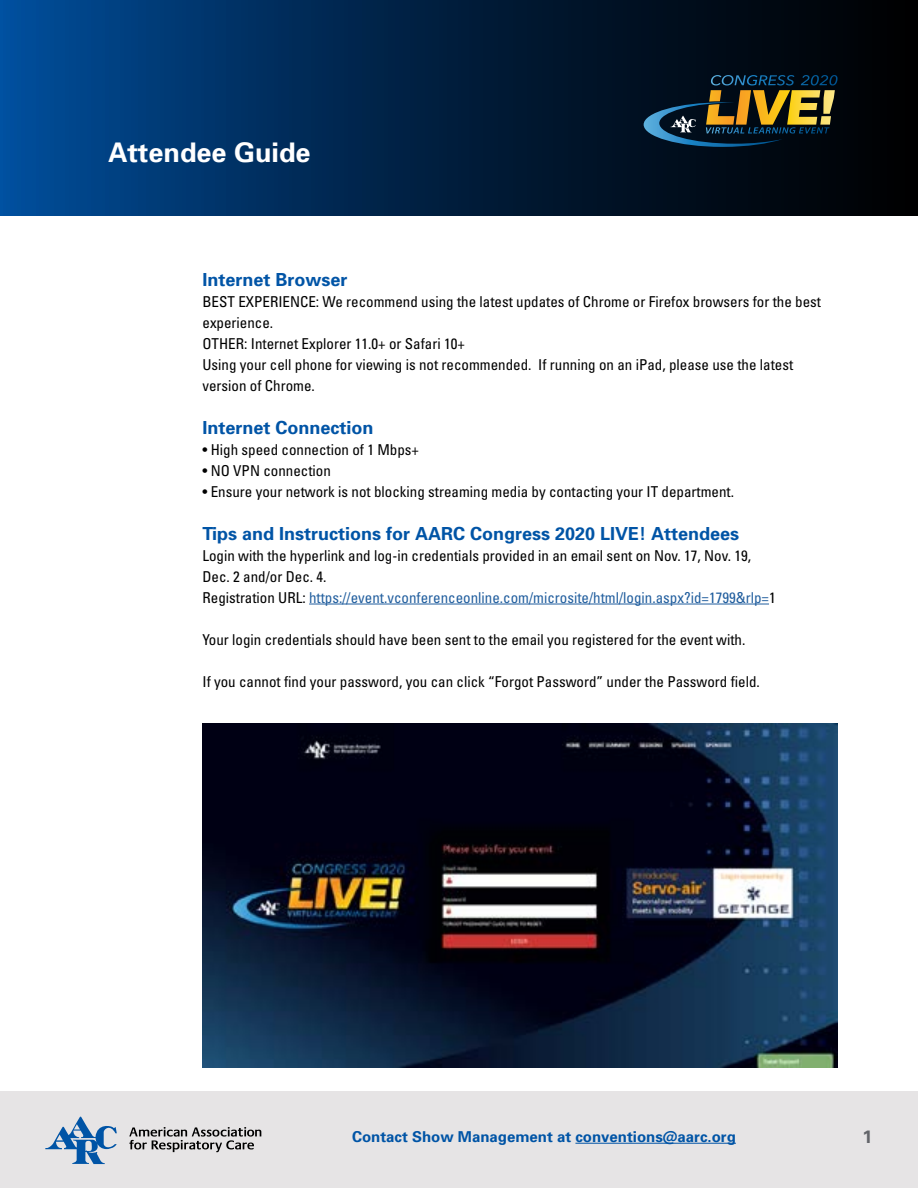
<style>
.page{position:relative;width:918px;height:1188px;background:#fff}
.page>*{position:absolute;margin:0;border:0;box-sizing:border-box;transform-origin:0 0}
.t1{font:700 27px "Univers";color:#fff}
.t2{font:700 18px "Univers";color:#0054a6}
.t3{font:700 18px "Univers";color:#63656a}
.t4{font:condensed 15px/21px "Univers";color:#000}
.t5{font:700 15px "Univers";color:#0054a6}
.s1{color:#215e9e}
</style>
<div class="page">
<div style="left:0;top:1091px;width:918px;height:97px;background:#e6e4e5"></div>
<svg style="left:45px;top:1116px;width:72px;height:48px"></svg>
<svg style="left:129px;top:1127px;width:132px;height:25px"></svg>
<hr style="left:309px;top:604px;width:460px;height:1px;background:#215e9e">
<img style="left:202px;top:724px;width:636px;height:343px">
<hr style="left:575px;top:1143px;width:161px;height:1px;background:#0054a6">
<div style="left:0;top:0;width:918px;height:216px;background:linear-gradient(to right,#004790,#000)"></div>
<svg style="left:644px;top:75px;width:194px;height:72px;background:#353c31"></svg>
<h1 class="t1" style="left:108px;top:135px;width:204px">Attendee Guide</h1>
<p class="t2" style="left:202px;top:268px;width:147px">Internet Browser</p>
<p class="t4" style="left:202px;top:291px;width:620px">BEST EXPERIENCE: We recommend using the latest updates of Chrome or Firefox browsers for the best experience.<br>OTHER: Internet Explorer 11.0+ or Safari 10+<br>Using your cell phone for viewing is not recommended. If running on an iPad, please use the latest version of Chrome.</p>
<p class="t2" style="left:202px;top:416px;width:173px">Internet Connection</p>
<p class="t4" style="left:202px;top:439px;width:218px">• High speed connection of 1 Mbps+</p>
<p class="t4" style="left:202px;top:460px;width:130px">• NO VPN connection</p>
<p class="t4" style="left:202px;top:481px;width:533px">• Ensure your network is not blocking streaming media by contacting your IT department.</p>
<p class="t2" style="left:202px;top:522px;width:538px">Tips and Instructions for AARC Congress 2020 LIVE! Attendees</p>
<p class="t4" style="left:202px;top:544px;width:575px">Login with the hyperlink and log-in credentials provided in an email sent on Nov. 17, Nov. 19,<br>Dec. 2 and/or Dec. 4.<br>Registration URL: <span class="s1">https://event.vconferenceonline.com/microsite/html/login.aspx?id=1799&amp;rlp=</span>1</p>
<p class="t4" style="left:202px;top:628px;width:544px">Your login credentials should have been sent to the email you registered for the event with.</p>
<p class="t4" style="left:202px;top:670px;width:559px">If you cannot find your password, you can click “Forgot Password” under the Password field.</p>
<p class="t5" style="left:352px;top:1127px;width:385px">Contact Show Management at conventions@aarc.org</p>
<p class="t3" style="left:863px;top:1125px;width:12px">1</p>
</div>
